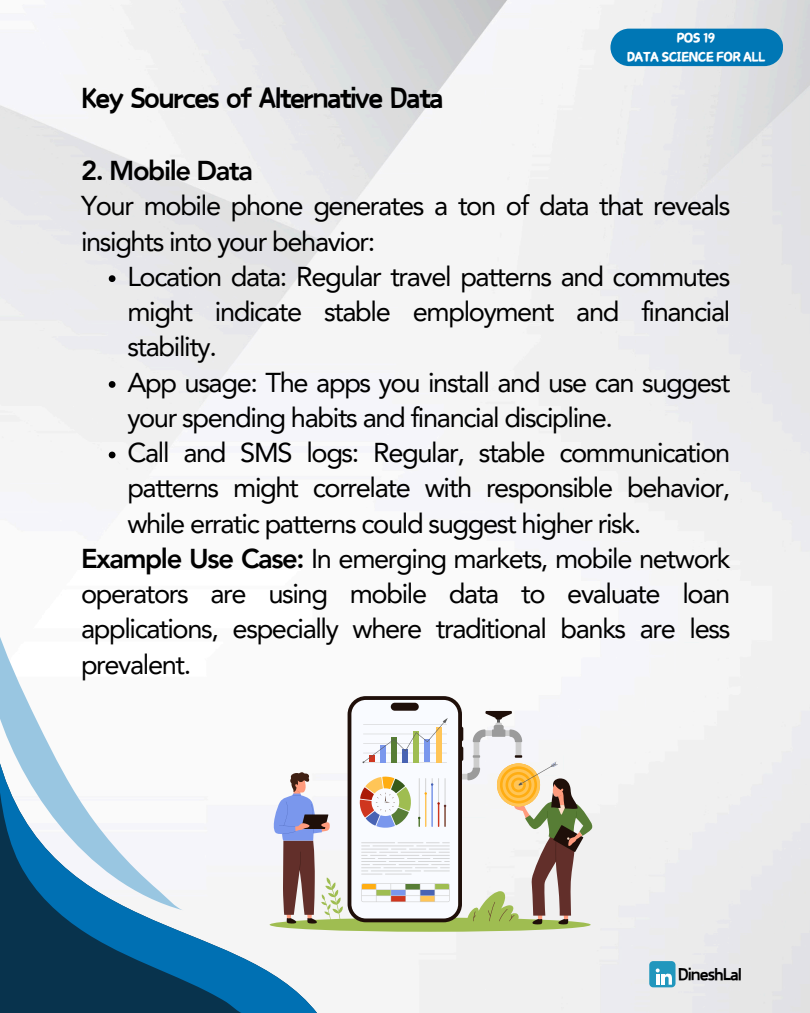
<style>
.page{position:relative;width:810px;height:1013px;background:#fff}
.page>*{position:absolute;margin:0;border:0;box-sizing:border-box;transform-origin:0 0}
.t1{font:900 32.3px "Canva Funny";letter-spacing:-.05em;color:#000}
.t2{font:27.3px/35.2px "Avenir LT Pro";letter-spacing:-.05em;color:#000;text-align:justify}
.t3{font:900 19.3px "Canva Funny";letter-spacing:-.05em;color:#000}
.t4{font:14.8px "Canva Champion";letter-spacing:-.05em;color:#fff}
.s1{font-weight:800}
</style>
<div class="page">
<img style="left:0;top:0;width:810px;height:1012px">
<div style="left:649px;top:961px;width:27px;height:26px;background:#2197bd;border-radius:4px"></div>
<svg style="left:656px;top:968px;width:16px;height:16px"></svg>
<div style="left:610px;top:29px;width:173px;height:37px;background:#0077b5"></div>
<svg style="left:0;top:736px;width:317px;height:276px"></svg>
<svg style="left:0;top:617px;width:184px;height:293px"></svg>
<svg style="left:109px;top:275px;width:7px;height:7px"></svg>
<svg style="left:109px;top:381px;width:7px;height:7px"></svg>
<svg style="left:109px;top:451px;width:7px;height:7px"></svg>
<div style="left:270px;top:917px;width:321px;height:14px;background:#9fbd51;border-radius:50%"></div>
<div style="left:348px;top:696px;width:114px;height:226px;background:#1f0f09;border-radius:18px"></div>
<div style="left:351px;top:700px;width:107px;height:218px;background:#f9fbff;border-radius:14px"></div>
<div style="left:391px;top:702px;width:28px;height:8px;background:#1f0f09;border-radius:4px"></div>
<svg style="left:271px;top:772px;width:72px;height:151px"></svg>
<svg style="left:360px;top:711px;width:233px;height:213px"></svg>
<p class="t1" style="left:81px;top:84px;width:364px">Key Sources of Alternative Data</p>
<p class="t4" style="left:677px;top:30px;width:40px">POS 19</p>
<h2 class="t4" style="left:627px;top:48px;width:140px">DATA SCIENCE FOR ALL</h2>
<p class="t2" style="left:81px;top:155px;width:651px;text-align:left"><span class="s1">2. Mobile Data<br></span>Your mobile phone generates a ton of data that reveals insights into your behavior:</p>
<p class="t2" style="left:127px;top:261px;width:605px">Location data: Regular travel patterns and commutes might indicate stable employment and financial stability.</p>
<h1 class="t2" style="left:127px;top:367px;width:605px">App usage: The apps you install and use can suggest your spending habits and financial discipline.</h1>
<h2 class="t2" style="left:127px;top:437px;width:605px">Call and SMS logs: Regular, stable communication patterns might correlate with responsible behavior, while erratic patterns could suggest higher risk.</h2>
<p class="t2" style="left:81px;top:543px;width:651px"><span class="s1">Example Use Case:</span> In emerging markets, mobile network operators are using mobile data to evaluate loan applications, especially where traditional banks are less prevalent.</p>
<p class="t3" style="left:678px;top:965px;width:66px">DineshLal</p>
</div>
